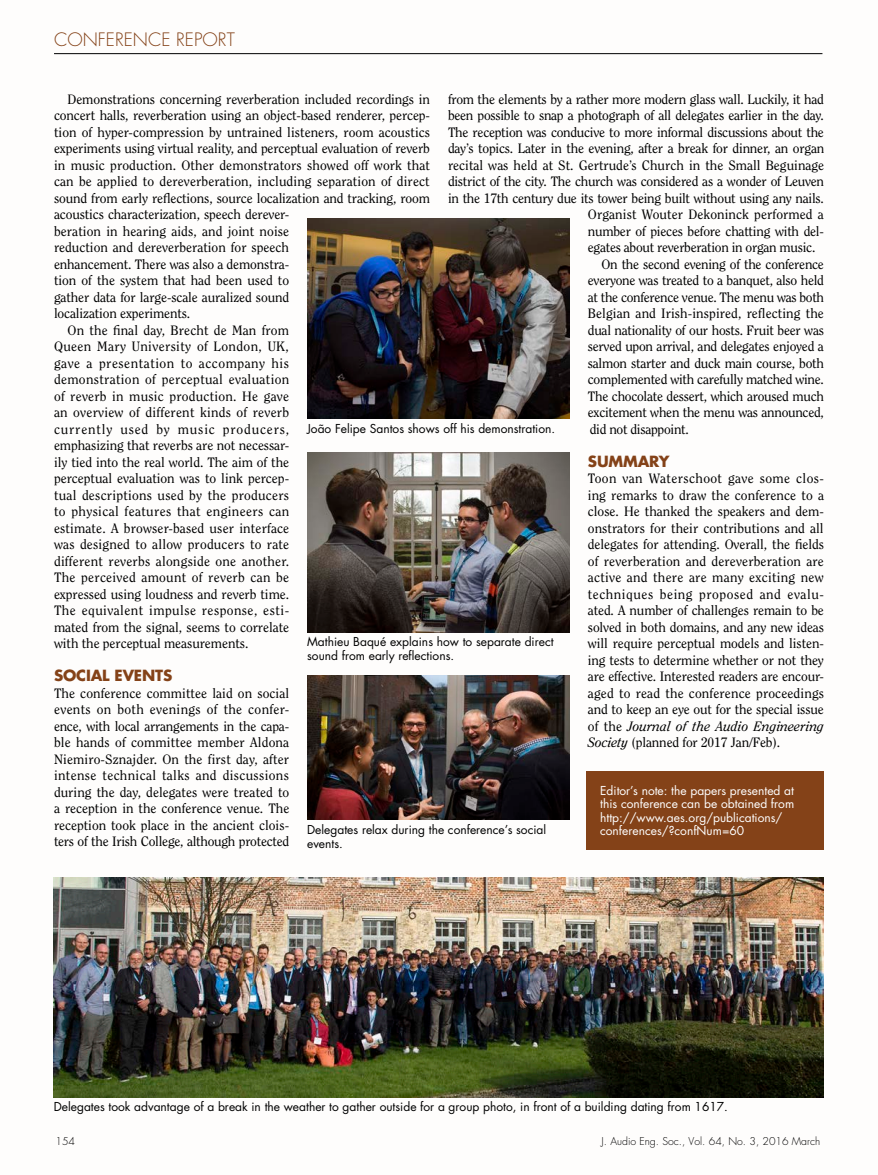
<style>
.page{position:relative;width:878px;height:1175px;background:#fff}
.page>*{position:absolute;margin:0;border:0;box-sizing:border-box;transform-origin:0 0}
.t1{font:300 18px "Futura Std";color:#844218}
.Featurehead{font:700 15px "Futura Std";letter-spacing:-.01em;color:#844218}
.Body_text{font:13.5px/16.5px "Clearface Std";letter-spacing:-.01em;color:#000;text-align:justify}
.Paragraph_after_head{font:13.5px/16.5px "Clearface Std";letter-spacing:-.02em;color:#000;text-align:justify}
.Paragraph_after_head-2{font:13.5px "Clearface Std";color:#000}
.Paragraph_after_head-3{font:13.5px "Clearface Std";letter-spacing:.005em;color:#000}
.Photo_fig_captions{font:12px/13.5px "Futura Std";color:#000}
.Photo_fig_captions-2{font:12px/13.5px "Futura Std";color:#fff}
.t2{font:300 10.5px "Futura Std";color:#000}
.s1{font-style:italic}
</style>
<div class="page">
<hr style="left:54px;top:53px;width:768px;height:1px;background:#000">
<img style="left:307px;top:219px;width:263px;height:199px">
<img style="left:307px;top:452px;width:263px;height:180px">
<img style="left:54px;top:877px;width:770px;height:220px">
<img style="left:307px;top:675px;width:263px;height:144px">
<div style="left:586px;top:771px;width:238px;height:79px;background:#844218"></div>
<h1 class="t1" style="left:54px;top:29px;width:182px">CONFERENCE REPORT</h1>
<p class="Body_text" style="left:54px;top:91px;width:377px;text-align:left;text-indent:14px">Demonstrations concerning reverberation included recordings in concert halls, reverberation using an object-based renderer, percep&shy;tion of hyper-compression by untrained listeners, room acoustics experiments using virtual reality, and perceptual evaluation of reverb in music production. Other demonstrators showed off work that can be applied to dereverberation, including separation of direct sound from early reflections, source localization and tracking, room acoustics characterization, speech derever-<br>beration in hearing aids, and joint noise<br>reduction and dereverberation for speech<br>enhancement. There was also a demonstra-<br>tion of the system that had been used to<br>gather data for large-scale auralized sound<br>localization experiments.</p>
<p class="Body_text" style="left:54px;top:322px;width:237px;text-indent:14px">On the final day, Brecht de Man from Queen Mary University of London, UK, gave a presentation to accompany his demonstration of perceptual evaluation of reverb in music production. He gave an overview of different kinds of reverb currently used by music producers, emphasizing that reverbs are not necessar&shy;ily tied into the real world. The aim of the perceptual evaluation was to link percep&shy;tual descriptions used by the producers to physical features that engineers can estimate. A browser-based user interface was designed to allow producers to rate different reverbs alongside one another.<br>The perceived amount of reverb can be expressed using loudness and reverb time.<br>The equivalent impulse response, esti&shy;mated from the signal, seems to correlate with the perceptual measurements.</p>
<p class="Featurehead" style="left:54px;top:665px;width:120px">SOCIAL EVENTS</p>
<p class="Paragraph_after_head" style="left:54px;top:685px;width:237px">The conference committee laid on social events on both evenings of the confer&shy;ence, with local arrangements in the capa&shy;ble hands of committee member Aldona Niemiro-Sznajder. On the first day, after intense technical talks and discussions during the day, delegates were treated to a reception in the conference venue. The reception took place in the ancient clois&shy;ters of the Irish College, although protected</p>
<p class="Paragraph_after_head" style="left:448px;top:91px;width:377px">from the elements by a rather more modern glass wall. Luckily, it had</p>
<p class="Paragraph_after_head" style="left:448px;top:107px;width:377px">been possible to snap a photograph of all delegates earlier in the day.</p>
<p class="Paragraph_after_head" style="left:448px;top:124px;width:377px">The reception was conducive to more informal discussions about the</p>
<p class="Paragraph_after_head" style="left:448px;top:140px;width:378px">day’s topics. Later in the evening, after a break for dinner, an organ</p>
<p class="Paragraph_after_head-2" style="left:448px;top:157px;width:378px">recital was held at St. Gertrude’s Church in the Small Beguinage</p>
<p class="Paragraph_after_head" style="left:448px;top:173px;width:377px">district of the city. The church was considered as a wonder of Leuven</p>
<p class="Paragraph_after_head" style="left:448px;top:190px;width:377px">in the 17th century due its tower being built without using any nails.</p>
<p class="Paragraph_after_head-3" style="left:588px;top:206px;width:237px">Organist Wouter Dekoninck performed a</p>
<p class="Paragraph_after_head" style="left:588px;top:223px;width:237px">number of pieces before chatting with del-</p>
<p class="Paragraph_after_head" style="left:588px;top:239px;width:229px">egates about reverberation in organ music.</p>
<p class="Body_text" style="left:588px;top:256px;width:238px;text-indent:14px">On the second evening of the conference everyone was treated to a banquet, also held at the conference venue. The menu was both Belgian and Irish-inspired, reflecting the dual nationality of our hosts. Fruit beer was served upon arrival, and delegates enjoyed a salmon starter and duck main course, both complemented with carefully matched wine.<br>The chocolate dessert, which aroused much excitement when the menu was announced, did not disappoint.</p>
<p class="Featurehead" style="left:588px;top:451px;width:83px">SUMMARY</p>
<p class="Paragraph_after_head" style="left:588px;top:470px;width:238px">Toon van Waterschoot gave some clos&shy;ing remarks to draw the conference to a close. He thanked the speakers and dem&shy;onstrators for their contributions and all delegates for attending. Overall, the fields of reverberation and dereverberation are active and there are many exciting new techniques being proposed and evalu&shy;ated. A number of challenges remain to be solved in both domains, and any new ideas will require perceptual models and listen&shy;ing tests to determine whether or not they are effective. Interested readers are encour&shy;aged to read the conference proceedings and to keep an eye out for the special issue of the <span class="s1">Journal of the Audio Engineering Society</span> (planned for 2017 Jan/Feb).</p>
<p class="Photo_fig_captions" style="left:307px;top:422px;width:249px">João Felipe Santos shows off his demonstration.</p>
<p class="Photo_fig_captions" style="left:307px;top:635px;width:248px">Mathieu Baqué explains how to separate direct sound from early reflections.</p>
<p class="Photo_fig_captions-2" style="left:600px;top:783px;width:195px">Editor’s note: the papers presented at this conference can be obtained from http://www.aes.org/publications/ conferences/?confNum=60</p>
<p class="Photo_fig_captions" style="left:307px;top:823px;width:240px">Delegates relax during the conference’s social events.</p>
<p class="Photo_fig_captions" style="left:54px;top:1099px;width:675px">Delegates took advantage of a break in the weather to gather outside for a group photo, in front of a building dating from 1617.</p>
<p class="t2" style="left:56px;top:1134px;width:21px">154</p>
<p class="t2" style="left:601px;top:1134px;width:220px">J. Audio Eng. Soc., Vol. 64, No. 3, 2016 March</p>
</div>
